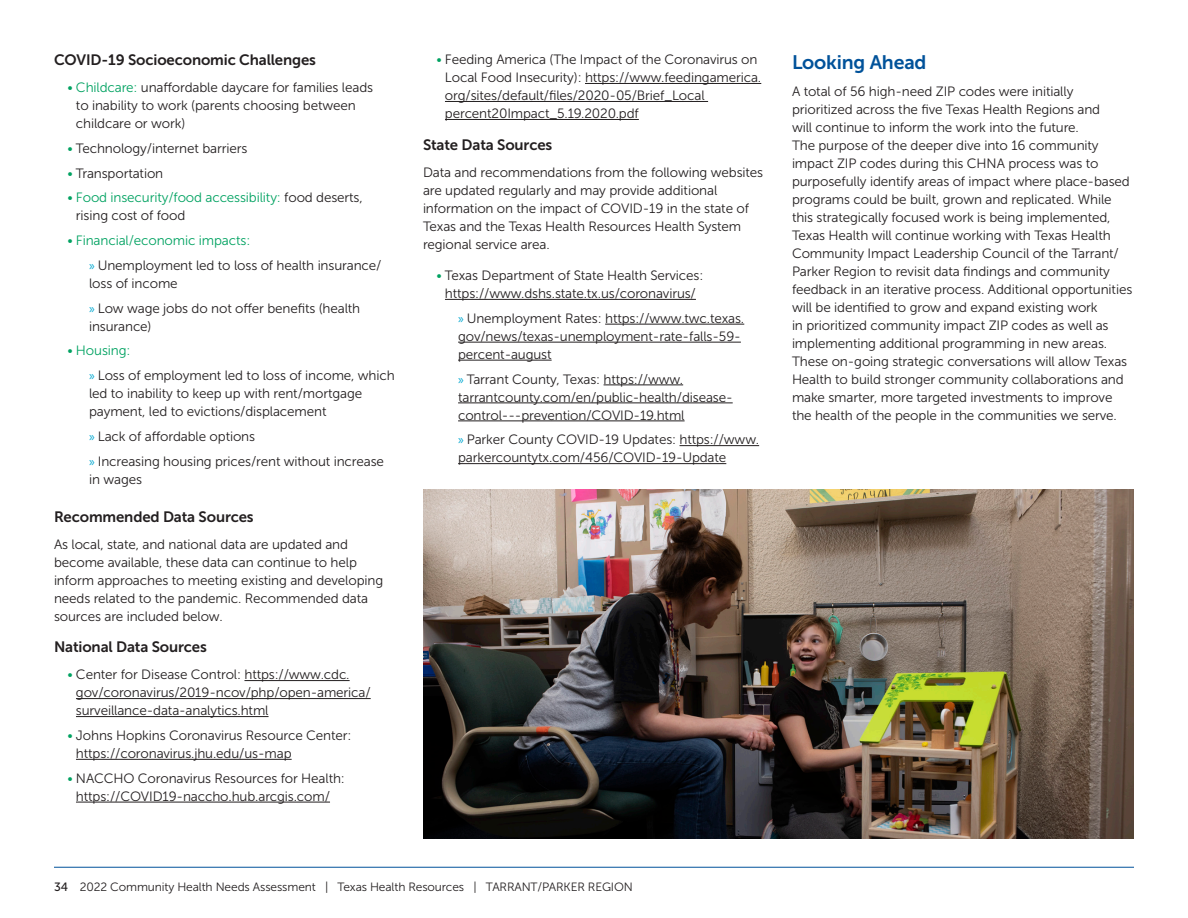
<style>
.page{position:relative;width:1188px;height:918px;background:#fff}
.page>*{position:absolute;margin:0;border:0;box-sizing:border-box;transform-origin:0 0}
.Subhead_Level_1{font:19.5px "Museo Sans 700";letter-spacing:-.01em;color:#01529a}
.Subhead_Level_2{font:15px "Museo Sans 700";letter-spacing:-.01em;color:#231f20}
.t1{font:13.5px/18px "Museo Sans 300";letter-spacing:-.01em;color:#231f20}
.t2{font:13.5px/18px "Museo Sans 300";letter-spacing:-.01em;color:#00a261}
.t3{font:12px "Museo Sans 300";letter-spacing:-.01em;color:#231f20}
.s1{color:#00a261}
.s2{color:#231f20}
.s3{font-family:"Myriad Pro";color:#00a8d0}
.s4{font-family:"Museo Sans 500"}
</style>
<div class="page">
<hr style="left:54px;top:867px;width:1080px;height:1px;background:#01529a">
<hr style="left:244px;top:680px;width:106px;height:1px;background:#231f20">
<hr style="left:76px;top:698px;width:295px;height:1px;background:#231f20">
<hr style="left:76px;top:716px;width:193px;height:1px;background:#231f20">
<hr style="left:76px;top:759px;width:216px;height:1px;background:#231f20">
<hr style="left:76px;top:802px;width:254px;height:1px;background:#231f20">
<hr style="left:585px;top:83px;width:176px;height:1px;background:#231f20">
<hr style="left:445px;top:101px;width:263px;height:1px;background:#231f20">
<hr style="left:445px;top:119px;width:194px;height:1px;background:#231f20">
<hr style="left:445px;top:299px;width:251px;height:1px;background:#231f20">
<hr style="left:605px;top:324px;width:139px;height:1px;background:#231f20">
<hr style="left:458px;top:342px;width:283px;height:1px;background:#231f20">
<hr style="left:458px;top:360px;width:94px;height:1px;background:#231f20">
<hr style="left:604px;top:385px;width:79px;height:1px;background:#231f20">
<hr style="left:458px;top:403px;width:275px;height:1px;background:#231f20">
<hr style="left:458px;top:421px;width:227px;height:1px;background:#231f20">
<hr style="left:680px;top:445px;width:79px;height:1px;background:#231f20">
<hr style="left:458px;top:463px;width:268px;height:1px;background:#231f20">
<img style="left:423px;top:489px;width:711px;height:350px">
<p class="Subhead_Level_2" style="left:54px;top:52px;width:263px">COVID-19 Socioeconomic Challenges</p>
<p class="t1" style="left:76px;top:79px;width:299px;text-indent:-8px"><span class="s1">• Childcare:</span> unaffordable daycare for families leads to inability to work (parents choosing between childcare or work)</p>
<p class="t1" style="left:68px;top:139px;width:181px"><span class="s1">•</span> Technology/internet barriers</p>
<p class="t1" style="left:68px;top:164px;width:97px"><span class="s1">•</span> Transportation</p>
<p class="t2" style="left:76px;top:189px;width:288px;text-indent:-8px">• Food insecurity/food accessibility: <span class="s2">food deserts, rising cost of food</span></p>
<p class="t2" style="left:68px;top:232px;width:184px">• Financial/economic impacts:</p>
<p class="t1" style="left:89px;top:256px;width:294px"><span class="s3">»</span> Unemployment led to loss of health insurance/ loss of income</p>
<p class="t1" style="left:89px;top:299px;width:273px"><span class="s3">»</span> Low wage jobs do not offer benefits (health insurance)</p>
<p class="t2" style="left:68px;top:342px;width:64px">• Housing:</p>
<p class="t1" style="left:89px;top:367px;width:307px"><span class="s3">»</span> Loss of employment led to loss of income, which led to inability to keep up with rent/mortgage payment, led to evictions/displacement</p>
<p class="t1" style="left:89px;top:427px;width:168px"><span class="s3">»</span> Lack of affordable options</p>
<p class="t1" style="left:89px;top:452px;width:296px"><span class="s3">»</span> Increasing housing prices/rent without increase in wages</p>
<p class="Subhead_Level_2" style="left:54px;top:508px;width:201px">Recommended Data Sources</p>
<p class="t1" style="left:54px;top:535px;width:331px">As local, state, and national data are updated and become available, these data can continue to help inform approaches to meeting existing and developing needs related to the pandemic. Recommended data sources are included below.</p>
<p class="Subhead_Level_2" style="left:54px;top:639px;width:154px">National Data Sources</p>
<p class="t1" style="left:76px;top:666px;width:296px;text-indent:-8px"><span class="s1">•</span> Center for Disease Control: https://www.cdc. gov/coronavirus/2019-ncov/php/open-america/ surveillance-data-analytics.html</p>
<p class="t1" style="left:76px;top:726px;width:277px;text-indent:-8px"><span class="s1">•</span> Johns Hopkins Coronavirus Resource Center: https://coronavirus.jhu.edu/us-map</p>
<p class="t1" style="left:68px;top:769px;width:279px;text-align:center"><span class="s1">•</span> NACCHO Coronavirus Resources for Health: https://COVID19-naccho.hub.arcgis.com/</p>
<p class="t1" style="left:445px;top:51px;width:318px;text-indent:-8px"><span class="s1">•</span> Feeding America (The Impact of the Coronavirus on Local Food Insecurity): https://www.feedingamerica. org/sites/default/files/2020-05/Brief_Local percent20Impact_5.19.2020.pdf</p>
<p class="Subhead_Level_2" style="left:423px;top:136px;width:131px">State Data Sources</p>
<p class="t1" style="left:423px;top:163px;width:342px">Data and recommendations from the following websites are updated regularly and may provide additional information on the impact of COVID-19 in the state of Texas and the Texas Health Resources Health System regional service area.</p>
<p class="t1" style="left:436px;top:266px;width:268px;text-align:center"><span class="s1">•</span> Texas Department of State Health Services: https://www.dshs.state.tx.us/coronavirus/</p>
<p class="t1" style="left:458px;top:309px;width:288px"><span class="s3">»</span> Unemployment Rates: https://www.twc.texas. gov/news/texas-unemployment-rate-falls-59- percent-august</p>
<p class="t1" style="left:458px;top:370px;width:276px"><span class="s3">»</span> Tarrant County, Texas: https://www. tarrantcounty.com/en/public-health/disease&shy;control---prevention/COVID-19.html</p>
<p class="t1" style="left:458px;top:431px;width:303px"><span class="s3">»</span> Parker County COVID-19 Updates: https://www. parkercountytx.com/456/COVID-19-Update</p>
<p class="Subhead_Level_1" style="left:792px;top:51px;width:136px">Looking Ahead</p>
<p class="t1" style="left:792px;top:82px;width:342px">A total of 56 high-need ZIP codes were initially prioritized across the five Texas Health Regions and<br>will continue to inform the work into the future.<br>The purpose of the deeper dive into 16 community impact ZIP codes during this CHNA process was to purposefully identify areas of impact where place-based programs could be built, grown and replicated. While this strategically focused work is being implemented, Texas Health will continue working with Texas Health Community Impact Leadership Council of the Tarrant/ Parker Region to revisit data findings and community feedback in an iterative process. Additional opportunities will be identified to grow and expand existing work<br>in prioritized community impact ZIP codes as well as implementing additional programming in new areas.<br>These on-going strategic conversations will allow Texas Health to build stronger community collaborations and make smarter, more targeted investments to improve the health of the people in the communities we serve.</p>
<p class="t3" style="left:54px;top:880px;width:580px"><span class="s4">34</span> 2022 Community Health Needs Assessment | Texas Health Resources | TARRANT/PARKER REGION</p>
</div>
